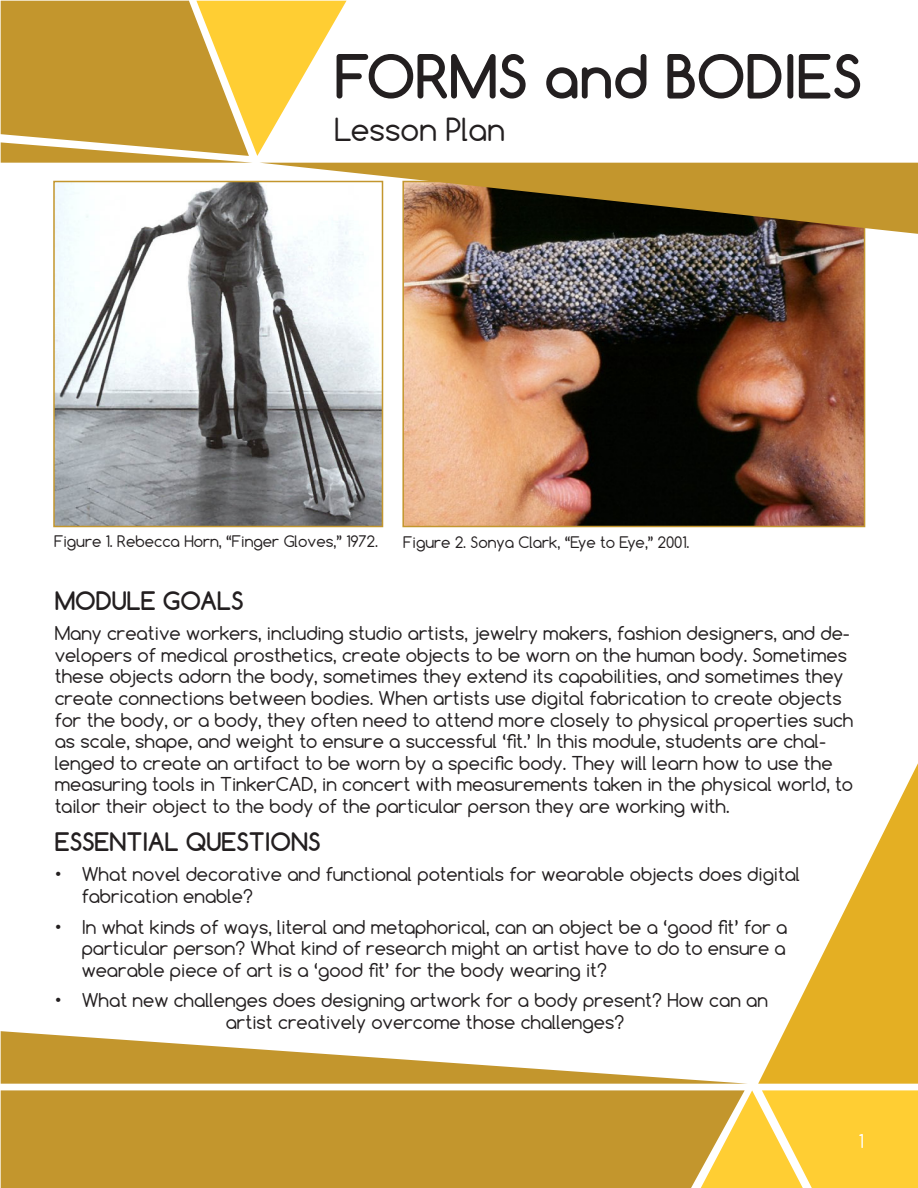
<style>
.page{position:relative;width:918px;height:1188px;background:#fff}
.page>*{position:absolute;margin:0;border:0;box-sizing:border-box;transform-origin:0 0}
.t1{font:700 57px "Comfortaa";color:#231f20}
.t2{font:30px "Comfortaa";color:#231f20}
.t3{font:700 24px "Comfortaa";color:#231f20}
.t4{font:18px/21.6px "Comfortaa";color:#231f20}
.t5{font:18px "Comfortaa";color:#fff}
.t6{font:15px "Comfortaa";color:#231f20}
</style>
<div class="page">
<img style="left:56px;top:184px;width:324px;height:340px">
<div style="left:53px;top:181px;width:330px;height:346px;border:2px solid #c3962d"></div>
<img style="left:405px;top:234px;width:457px;height:290px">
<svg style="left:259px;top:163px;width:659px;height:71px;fill:#c3962d"></svg>
<svg style="left:1px;top:1px;width:346px;height:162px"></svg>
<svg style="left:1px;top:1031px;width:746px;height:53px"></svg>
<div style="left:1px;top:1090px;width:699px;height:98px;background:#c3962d"></div>
<svg style="left:700px;top:1090px;width:218px;height:98px;background:#f9cd43"></svg>
<svg style="left:758px;top:763px;width:160px;height:321px"></svg>
<h1 class="t1" style="left:334px;top:41px;width:529px">FORMS and BODIES</h1>
<h2 class="t2" style="left:334px;top:110px;width:172px">Lesson Plan</h2>
<p class="t6" style="left:54px;top:532px;width:326px">Figure 1. Rebecca Horn, “Finger Gloves,” 1972.</p>
<p class="t6" style="left:403px;top:533px;width:288px">Figure 2. Sonya Clark, “Eye to Eye,” 2001.</p>
<h3 class="t3" style="left:55px;top:585px;width:190px">MODULE GOALS</h3>
<p class="t4" style="left:55px;top:622px;width:800px">Many creative workers, including studio artists, jewelry makers, fashion designers, and de&shy;velopers of medical prosthetics, create objects to be worn on the human body. Sometimes these objects adorn the body, sometimes they extend its capabilities, and sometimes they create connections between bodies. When artists use digital fabrication to create objects for the body, or a body, they often need to attend more closely to physical properties such as scale, shape, and weight to ensure a successful ‘fit.’ In this module, students are chal&shy;lenged to create an artifact to be worn by a specific body. They will learn how to use the measuring tools in TinkerCAD, in concert with measurements taken in the physical world, to tailor their object to the body of the particular person they are working with.</p>
<h3 class="t3" style="left:55px;top:826px;width:267px">ESSENTIAL QUESTIONS</h3>
<p class="t4" style="left:82px;top:864px;width:720px;text-indent:-27px">• What novel decorative and functional potentials for wearable objects does digital fabrication enable?</p>
<p class="t4" style="left:82px;top:916px;width:707px;text-align:justify;text-indent:-27px">• In what kinds of ways, literal and metaphorical, can an object be a ‘good fit’ for a particular person? What kind of research might an artist have to do to ensure a wearable piece of art is a ‘good fit’ for the body wearing it?</p>
<p class="t4" style="left:226px;top:990px;width:544px;text-indent:-171px">• What new challenges does designing artwork for a body present? How can an artist creatively overcome those challenges?</p>
<p class="t5" style="left:859px;top:1130px;width:6px">1</p>
</div>
